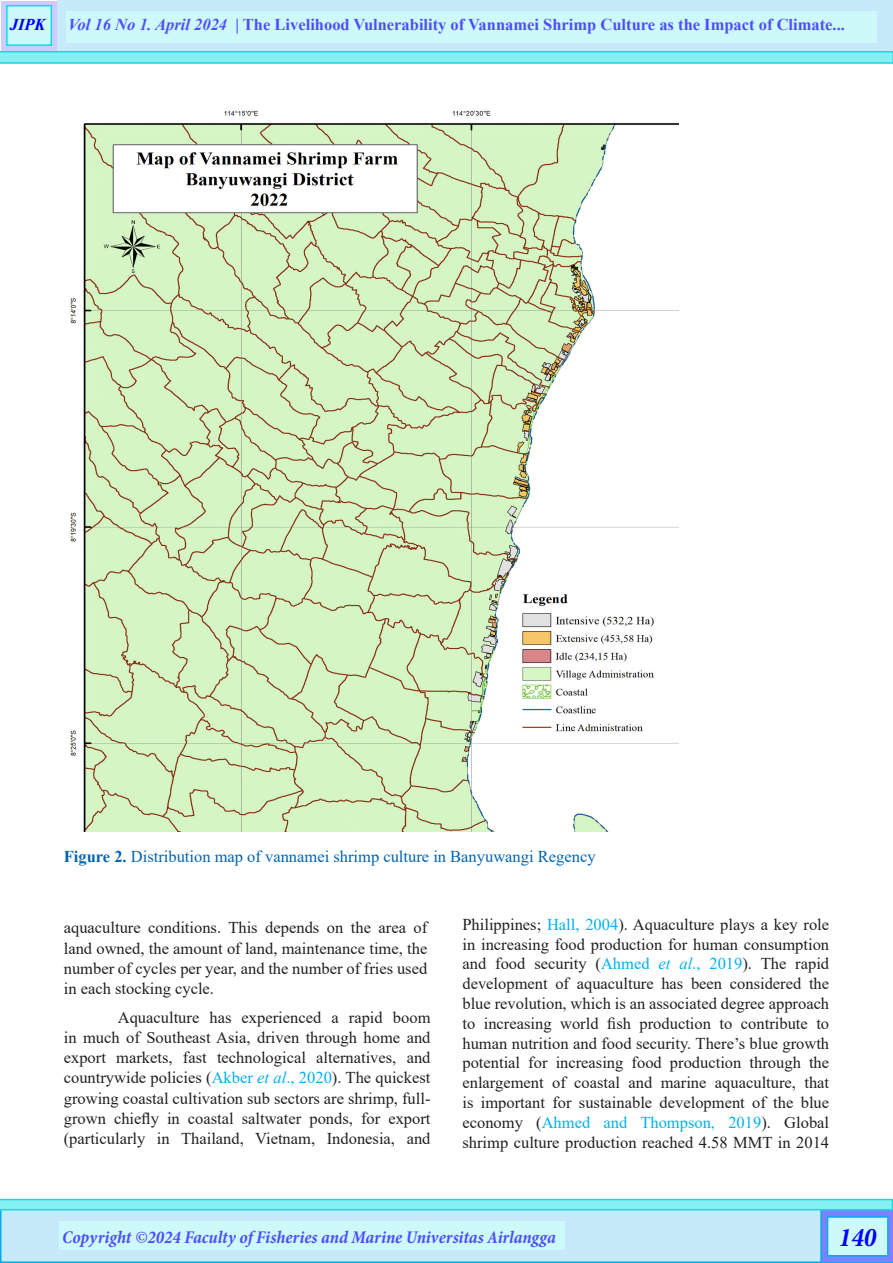
<style>
.page{position:relative;width:893px;height:1263px;background:#fff}
.page>*{position:absolute;margin:0;border:0;box-sizing:border-box;transform-origin:0 0}
.t1{font:italic 700 condensed 27px "Minion Pro";color:#00f}
.t2{font:italic 700 condensed 18px "Minion Pro";letter-spacing:-.005em;color:#4d4dff}
.Body_Text{font:16.5px/19.8px "Times New Roman";color:#231f20;text-align:justify}
.t3{font:700 16.5px "Times New Roman";color:#4d4dff}
.t4{font:16.5px "Times New Roman";color:#0164b2}
.t5{font:italic 700 16.5px "Times New Roman";color:#00f}
.s1{font-style:italic}
.s2{font-weight:700}
.s3{color:#00b0f0}
.s4{font-style:italic;color:#00b0f0}
</style>
<div class="page">
<svg style="left:0;top:0;width:893px;height:64px;background:#a4eaf5"></svg>
<svg style="left:0;top:1199px;width:893px;height:64px;background:#a6e5f6"></svg>
<div style="left:66px;top:11px;width:811px;height:31px;background:#cef9fa"></div>
<div style="left:60px;top:1222px;width:505px;height:28px;background:#cef9fa"></div>
<img style="left:70px;top:110px;width:608px;height:721px">
<p class="t5" style="left:10px;top:13px;width:37px">JIPK</p>
<p class="t3" style="left:68px;top:13px;width:778px"><span class="s1">Vol 16 No 1. April 2024</span> | The Livelihood Vulnerability of Vannamei Shrimp Culture as the Impact of Climate...</p>
<p class="t4" style="left:64px;top:845px;width:533px"><span class="s2">Figure 2.</span> Distribution map of vannamei shrimp culture in Banyuwangi Regency</p>
<p class="Body_Text" style="left:64px;top:917px;width:365px">aquaculture conditions. This depends on the area of land owned, the amount of land, maintenance time, the number of cycles per year, and the number of fries used in each stocking cycle.</p>
<p class="Body_Text" style="left:64px;top:1007px;width:368px;text-indent:54px">Aquaculture has experienced a rapid boom in much of Southeast Asia, driven through home and export markets, fast technological alternatives, and countrywide policies (<span class="s3">Akber</span> <span class="s4">et al</span><span class="s3">., 2020</span>). The quickest growing coastal cultivation sub sectors are shrimp, full&shy;grown chiefly in coastal saltwater ponds, for export (particularly in Thailand, Vietnam, Indonesia, and</p>
<p class="Body_Text" style="left:462px;top:914px;width:368px">Philippines; <span class="s3">Hall, 2004</span>). Aquaculture plays a key role in increasing food production for human consumption and food security (<span class="s3">Ahmed</span> <span class="s4">et al</span><span class="s3">., 2019</span>). The rapid development of aquaculture has been considered the blue revolution, which is an associated degree approach to increasing world fish production to contribute to human nutrition and food security. There’s blue growth potential for increasing food production through the enlargement of coastal and marine aquaculture, that is important for sustainable development of the blue economy (<span class="s3">Ahmed and Thompson, 2019</span>). Global shrimp culture production reached 4.58 MMT in 2014</p>
<p class="t2" style="left:62px;top:1225px;width:495px">Copyright ©2024 Faculty of Fisheries and Marine Universitas Airlangga</p>
<p class="t1" style="left:839px;top:1219px;width:39px">140</p>
</div>
